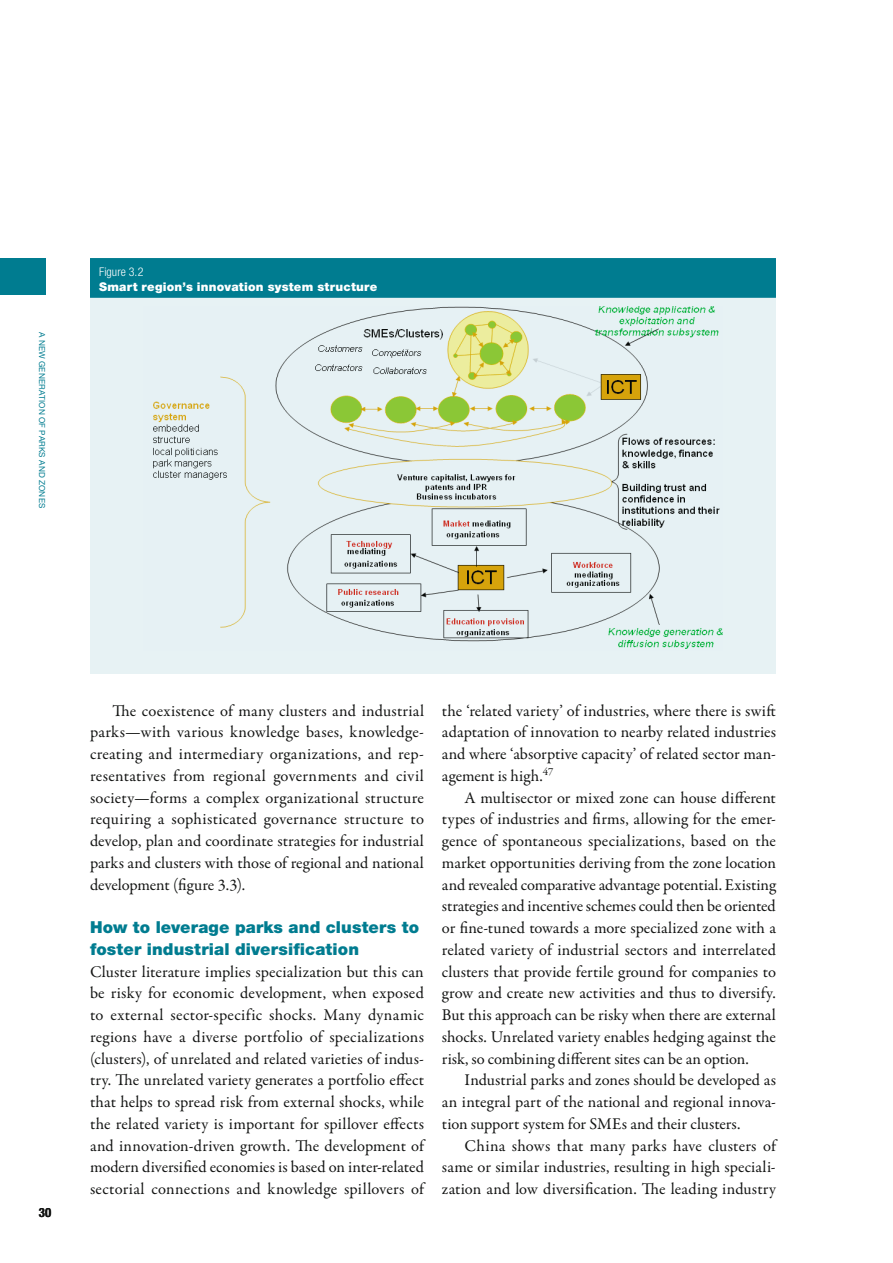
<style>
.page{position:relative;width:893px;height:1263px;background:#fff}
.page>*{position:absolute;margin:0;border:0;box-sizing:border-box;transform-origin:0 0}
.t1{font:16.5px/21.8px "Garamond Premr Pro";letter-spacing:.005em;color:#131413;text-align:justify}
.t2{font:900 16.5px/21.8px "Helvetica Neue LT Std";letter-spacing:.01em;color:#007c90}
.t3{font:700 condensed 12.75px "Helvetica Neue LT Std";color:#131413}
.t4{font:900 12px "Helvetica Neue LT Std";letter-spacing:.02em;color:#fff}
.t5{font:300 condensed 12px "Helvetica Neue LT Std";letter-spacing:.005em;color:#fff}
.t6{font:8.25px "Helvetica Neue LT Std";letter-spacing:.025em;color:#007c90}
</style>
<div class="page">
<div style="left:0;top:259px;width:45px;height:36px;background:#007c90"></div>
<div style="left:90px;top:259px;width:686px;height:415px;background:#e7f2f4"></div>
<div style="left:90px;top:258px;width:686px;height:40px;background:#007c90"></div>
<img style="left:153px;top:306px;width:570px;height:343px">
<p class="t6" style="left:47px;top:332px;width:178px;rotate:90deg">A NEW GENERATION OF PARKS AND ZONES</p>
<p class="t5" style="left:99px;top:265px;width:46px">Figure 3.2</p>
<p class="t4" style="left:99px;top:280px;width:280px">Smart region’s innovation system structure</p>
<p class="t3" style="left:39px;top:1204px;width:14px">30</p>
<p class="t1" style="left:90px;top:700px;width:336px;text-indent:23px">The coexistence of many clusters and industrial parks—with various knowledge bases, knowledge&shy;creating and intermediary organizations, and rep&shy;resentatives from regional governments and civil society—forms a complex organizational structure requiring a sophisticated governance structure to develop, plan and coordinate strategies for industrial parks and clusters with those of regional and national development (figure 3.3).</p>
<p class="t2" style="left:90px;top:916px;width:331px">How to leverage parks and clusters to foster industrial diversification</p>
<p class="t1" style="left:90px;top:961px;width:336px">Cluster literature implies specialization but this can be risky for economic development, when exposed to external sector-specific shocks. Many dynamic regions have a diverse portfolio of specializations (clusters), of unrelated and related varieties of indus&shy;try. The unrelated variety generates a portfolio effect that helps to spread risk from external shocks, while the related variety is important for spillover effects and innovation-driven growth. The development of modern diversified economies is based on inter-related sectorial connections and knowledge spillovers of</p>
<p class="t1" style="left:442px;top:700px;width:335px">the ‘related variety’ of industries, where there is swift adaptation of innovation to nearby related industries and where ‘absorptive capacity’ of related sector man&shy;agement is high.<sup>47</sup></p>
<p class="t1" style="left:442px;top:787px;width:335px;text-indent:23px">A multisector or mixed zone can house different types of industries and firms, allowing for the emer&shy;gence of spontaneous specializations, based on the market opportunities deriving from the zone location and revealed comparative advantage potential. Existing strategies and incentive schemes could then be oriented or fine-tuned towards a more specialized zone with a related variety of industrial sectors and interrelated clusters that provide fertile ground for companies to grow and create new activities and thus to diversify.<br>But this approach can be risky when there are external shocks. Unrelated variety enables hedging against the risk, so combining different sites can be an option.</p>
<p class="t1" style="left:442px;top:1070px;width:336px;text-indent:23px">Industrial parks and zones should be developed as an integral part of the national and regional innova&shy;tion support system for SMEs and their clusters.</p>
<p class="t1" style="left:442px;top:1135px;width:335px;text-indent:23px">China shows that many parks have clusters of same or similar industries, resulting in high speciali&shy;zation and low diversification. The leading industry</p>
</div>
